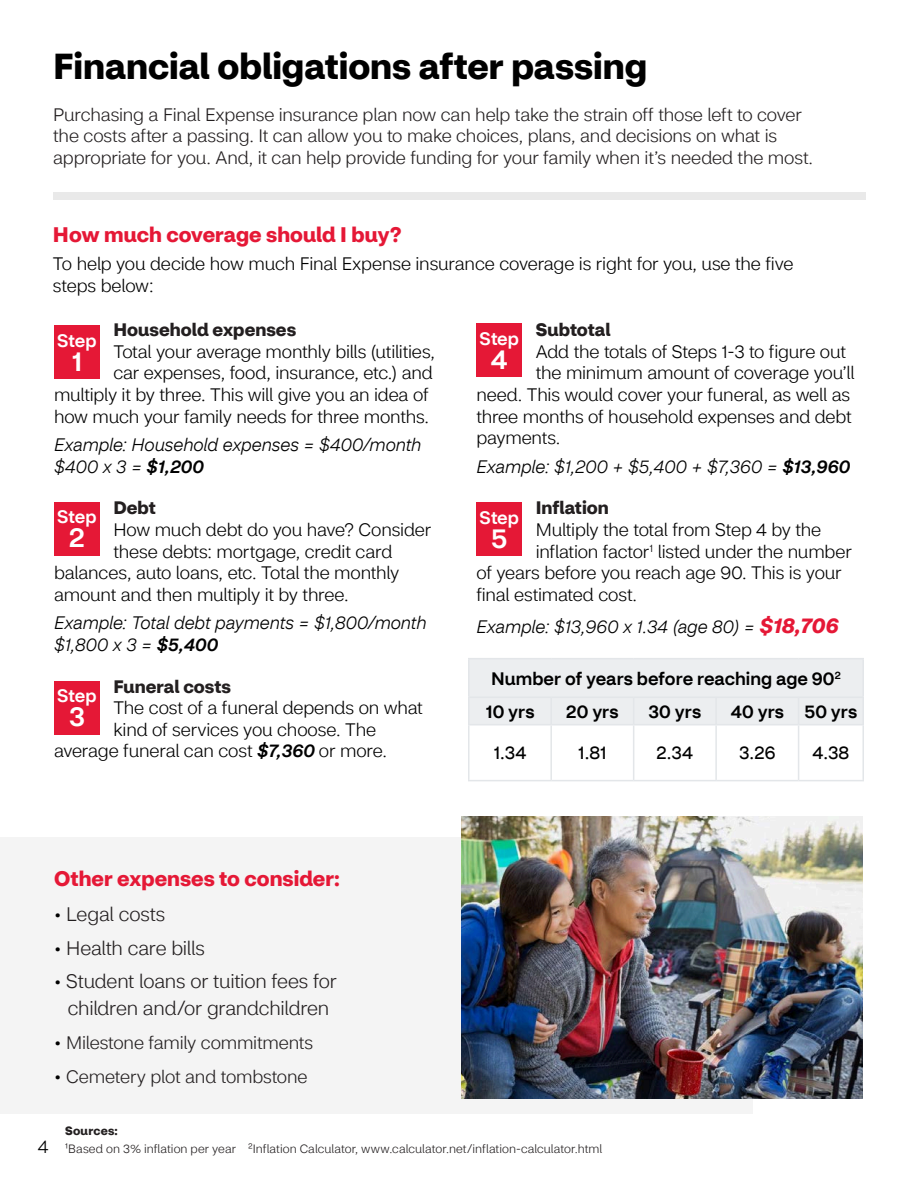
<style>
.page{position:relative;width:918px;height:1188px;background:#fff}
.page>*{position:absolute;margin:0;border:0;box-sizing:border-box;transform-origin:0 0}
.Interior_Subhead{font:700 36px "CVS Health Sans";color:#000}
.Spread_Intro{font:500 27px "CVS Health Sans";color:#fff}
.Body{font:700 21px "CVS Health Sans";color:#e51836}
.Color_Header{font:700 21px "CVS Health Sans";color:#e51836}
.Body-2{font:300 19.5px/27px "CVS Health Sans";letter-spacing:-.01em;color:#231f20;text-align:center}
.Body-3{font:300 18px/21.6px "CVS Health Sans";letter-spacing:-.01em;color:#000}
.Body-4{font:300 18px/21.6px "CVS Health Sans";letter-spacing:-.01em;color:#231f20}
.Body-5{font:italic 300 18px/21.6px "CVS Health Sans";letter-spacing:-.005em;color:#000}
.Spread_Intro-2{font:500 18px "CVS Health Sans";color:#000}
.Body-6{font:700 18px "CVS Health Sans";color:#231f20}
.Spread_Intro-3{font:500 18px "CVS Health Sans";letter-spacing:.005em;color:#fff}
.Spread_Intro-4{font:18px "CVS Health Sans";letter-spacing:.01em;color:#000}
.Brand_Statment{font:300 12px "CVS Health Sans";letter-spacing:.005em;color:#231f20}
.Brand_Statment-2{font:700 12px "CVS Health Sans";letter-spacing:.015em;color:#231f20}
.s1{font-weight:500}
.s2{font-weight:500;font-style:italic}
.s3{font-weight:700;font-size:21px;color:#e51836}
.s4{color:#000}
.s5{font-size:19.5px;color:#000}
</style>
<div class="page">
<div style="left:0;top:837px;width:752px;height:276px;background:#f4f4f4"></div>
<div style="left:53px;top:192px;width:812px;height:8px;background:#e9e9e9"></div>
<div style="left:54px;top:325px;width:46px;height:54px;background:#e51836"></div>
<div style="left:54px;top:502px;width:46px;height:54px;background:#e51836"></div>
<div style="left:54px;top:681px;width:46px;height:54px;background:#e51836"></div>
<div style="left:476px;top:323px;width:46px;height:54px;background:#e51836"></div>
<div style="left:476px;top:502px;width:46px;height:54px;background:#e51836"></div>
<img style="left:461px;top:817px;width:402px;height:282px">
<hr style="left:468px;top:658px;width:83px;height:1px;background:#e3e6e9">
<hr style="left:468px;top:659px;width:2px;height:38px;background:#e3e6e9">
<hr style="left:551px;top:658px;width:83px;height:1px;background:#e3e6e9">
<hr style="left:634px;top:658px;width:82px;height:1px;background:#e3e6e9">
<hr style="left:716px;top:658px;width:83px;height:1px;background:#e3e6e9">
<hr style="left:799px;top:658px;width:65px;height:1px;background:#e3e6e9">
<hr style="left:862px;top:659px;width:2px;height:38px;background:#e3e6e9">
<hr style="left:468px;top:697px;width:83px;height:1px;background:#e3e6e9">
<hr style="left:468px;top:698px;width:2px;height:26px;background:#e3e6e9">
<hr style="left:799px;top:697px;width:65px;height:1px;background:#e3e6e9">
<div style="left:470px;top:659px;width:392px;height:65px;background:#eceef0"></div>
<hr style="left:862px;top:698px;width:2px;height:26px;background:#e3e6e9">
<hr style="left:468px;top:724px;width:83px;height:1px;background:#e3e6e9">
<hr style="left:468px;top:725px;width:2px;height:55px;background:#e3e6e9">
<hr style="left:551px;top:724px;width:83px;height:1px;background:#e3e6e9">
<hr style="left:550px;top:725px;width:2px;height:55px;background:#e3e6e9">
<hr style="left:634px;top:724px;width:82px;height:1px;background:#e3e6e9">
<hr style="left:633px;top:725px;width:1px;height:55px;background:#e3e6e9">
<hr style="left:716px;top:724px;width:83px;height:1px;background:#e3e6e9">
<hr style="left:715px;top:725px;width:2px;height:55px;background:#e3e6e9">
<hr style="left:799px;top:724px;width:65px;height:1px;background:#e3e6e9">
<hr style="left:798px;top:725px;width:1px;height:55px;background:#e3e6e9">
<hr style="left:862px;top:725px;width:2px;height:55px;background:#e3e6e9">
<hr style="left:468px;top:780px;width:83px;height:1px;background:#e3e6e9">
<hr style="left:551px;top:780px;width:83px;height:1px;background:#e3e6e9">
<hr style="left:634px;top:780px;width:82px;height:1px;background:#e3e6e9">
<hr style="left:716px;top:780px;width:83px;height:1px;background:#e3e6e9">
<hr style="left:799px;top:780px;width:65px;height:1px;background:#e3e6e9">
<p class="Interior_Subhead" style="left:53px;top:43px;width:595px">Financial obligations after passing</p>
<p class="Body-4" style="left:53px;top:104px;width:761px">Purchasing a Final Expense insurance plan now can help take the strain off those left to cover the costs after a passing. It can allow you to make choices, plans, and decisions on what is appropriate for you. And, it can help provide funding for your family when it’s needed the most.</p>
<p class="Body" style="left:53px;top:221px;width:350px">How much coverage should I buy?</p>
<p class="Body-3" style="left:53px;top:253px;width:742px">To help you decide how much Final Expense insurance coverage is right for you, use the five steps below:</p>
<p class="Body-6" style="left:113px;top:319px;width:184px">Household expenses</p>
<p class="Body-3" style="left:113px;top:341px;width:323px">Total your average monthly bills (utilities,</p>
<p class="Body-3" style="left:113px;top:362px;width:321px">car expenses, food, insurance, etc.) and</p>
<p class="Body-3" style="left:54px;top:384px;width:376px">multiply it by three. This will give you an idea of</p>
<p class="Body-3" style="left:54px;top:406px;width:377px">how much your family needs for three months.</p>
<p class="Body-5" style="left:54px;top:434px;width:369px">Example: Household expenses = $400/month $400 x 3 = <span class="s1">$1,200</span></p>
<p class="Spread_Intro-3" style="left:57px;top:506px;width:41px">Step</p>
<p class="Spread_Intro" style="left:69px;top:521px;width:17px">2</p>
<p class="Spread_Intro-3" style="left:57px;top:329px;width:41px">Step</p>
<p class="Spread_Intro" style="left:71px;top:344px;width:12px">1</p>
<p class="Body-6" style="left:113px;top:497px;width:44px">Debt</p>
<p class="Body-3" style="left:113px;top:519px;width:319px">How much debt do you have? Consider</p>
<p class="Body-3" style="left:113px;top:541px;width:280px">these debts: mortgage, credit card</p>
<p class="Body-3" style="left:54px;top:562px;width:347px">balances, auto loans, etc. Total the monthly</p>
<p class="Body-3" style="left:54px;top:584px;width:296px">amount and then multiply it by three.</p>
<p class="Body-5" style="left:54px;top:612px;width:374px">Example: Total debt payments = $1,800/month $1,800 x 3 = <span class="s1">$5,400</span></p>
<p class="Spread_Intro-3" style="left:57px;top:685px;width:41px">Step</p>
<p class="Spread_Intro" style="left:69px;top:700px;width:17px">3</p>
<p class="Body-6" style="left:113px;top:675px;width:119px">Funeral costs</p>
<p class="Body-3" style="left:113px;top:697px;width:311px">The cost of a funeral depends on what</p>
<p class="Body-3" style="left:113px;top:719px;width:264px">kind of services you choose. The</p>
<p class="Body-3" style="left:54px;top:740px;width:334px">average funeral can cost <span class="s2">$7,360</span> or more.</p>
<p class="Body-6" style="left:536px;top:319px;width:76px">Subtotal</p>
<p class="Body-3" style="left:536px;top:341px;width:312px">Add the totals of Steps 1-3 to figure out</p>
<p class="Body-3" style="left:536px;top:362px;width:320px">the minimum amount of coverage you’ll</p>
<p class="Body-3" style="left:476px;top:384px;width:375px">need. This would cover your funeral, as well as</p>
<p class="Body-3" style="left:476px;top:406px;width:377px">three months of household expenses and debt</p>
<p class="Body-3" style="left:476px;top:427px;width:86px">payments.</p>
<p class="Body-5" style="left:476px;top:456px;width:375px">Example: $1,200 + $5,400 + $7,360 = <span class="s1">$13,960</span></p>
<p class="Spread_Intro-3" style="left:480px;top:507px;width:41px">Step</p>
<p class="Spread_Intro" style="left:491px;top:522px;width:18px">5</p>
<p class="Spread_Intro-3" style="left:480px;top:327px;width:41px">Step</p>
<p class="Spread_Intro" style="left:491px;top:342px;width:18px">4</p>
<p class="Body-6" style="left:536px;top:497px;width:75px">Inflation</p>
<p class="Body-3" style="left:536px;top:519px;width:287px">Multiply the total from Step 4 by the</p>
<p class="Body-3" style="left:536px;top:541px;width:318px">inflation factor<sup>1</sup> listed under the number</p>
<p class="Body-3" style="left:476px;top:562px;width:367px">of years before you reach age 90. This is your</p>
<p class="Body-3" style="left:476px;top:584px;width:162px">final estimated cost.</p>
<p class="Body-5" style="left:476px;top:616px;width:364px">Example: $13,960 x 1.34 (age 80) = <span class="s3">$18,706</span></p>
<p class="Spread_Intro-2" style="left:491px;top:667px;width:351px">Number of years before reaching age 90<sup>2</sup></p>
<p class="Spread_Intro-2" style="left:485px;top:700px;width:51px">10 yrs</p>
<p class="Spread_Intro-2" style="left:566px;top:700px;width:54px">20 yrs</p>
<p class="Spread_Intro-2" style="left:649px;top:700px;width:54px">30 yrs</p>
<p class="Spread_Intro-2" style="left:731px;top:700px;width:55px">40 yrs</p>
<p class="Spread_Intro-2" style="left:805px;top:700px;width:54px">50 yrs</p>
<p class="Spread_Intro-4" style="left:493px;top:742px;width:35px">1.34</p>
<p class="Spread_Intro-4" style="left:578px;top:742px;width:31px">1.81</p>
<p class="Spread_Intro-4" style="left:657px;top:742px;width:38px">2.34</p>
<p class="Spread_Intro-4" style="left:739px;top:742px;width:38px">3.26</p>
<p class="Spread_Intro-4" style="left:812px;top:742px;width:38px">4.38</p>
<p class="Color_Header" style="left:54px;top:866px;width:287px">Other expenses to consider:</p>
<p class="Body-2" style="left:54px;top:901px;width:113px"><span class="s4">•</span> Legal costs</p>
<p class="Body-2" style="left:54px;top:934px;width:153px"><span class="s4">•</span> Health care bills</p>
<p class="Body-2" style="left:54px;top:968px;width:284px"><span class="s4">•</span> Student loans or tuition fees for children and/or grandchildren</p>
<p class="Body-4" style="left:54px;top:1032px;width:261px"><span class="s5">•</span> Milestone family commitments</p>
<p class="Body-4" style="left:54px;top:1066px;width:255px"><span class="s5">•</span> Cemetery plot and tombstone</p>
<p class="Body-3" style="left:38px;top:1136px;width:12px">4</p>
<p class="Brand_Statment-2" style="left:65px;top:1123px;width:54px">Sources:</p>
<p class="Brand_Statment" style="left:65px;top:1141px;width:539px">¹Based on 3% inflation per year ²Inflation Calculator, www.calculator.net/inflation-calculator.html</p>
</div>
